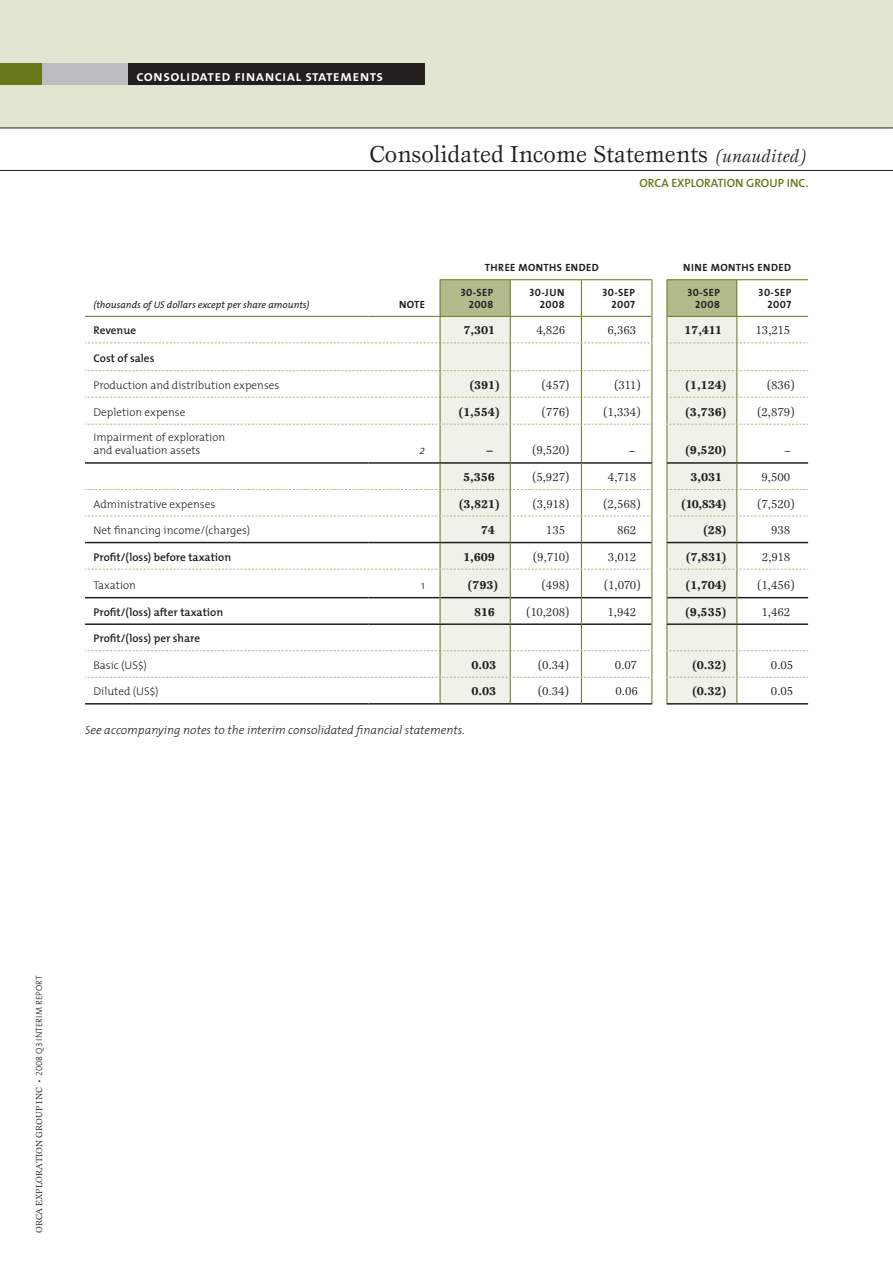
<style>
.page{position:relative;width:893px;height:1263px;background:#fff}
.page>*{position:absolute;margin:0;border:0;box-sizing:border-box;transform-origin:0 0}
.t1{font:24px "Esprit";color:#231f20}
.t2{font:15px "The Mix Semi Bold Caps";letter-spacing:.02em;color:#fff}
.t3{font:12px "Esprit";color:#231f20}
.t4{font:700 12px "Esprit";color:#231f20}
.t5{font:italic 300 12px "The Mix";color:#231f20}
.t6{font:600 12px "The Mix";color:#677719}
.t7{font:300 11.25px/13.5px "The Mix";color:#231f20}
.t8{font:600 11.25px "The Mix";color:#231f20}
.t9{font:10.5px/12px "The Mix Bold Caps";letter-spacing:.04em;color:#231f20;text-align:right}
.t10{font:italic 9.75px "The Mix";color:#231f20}
.t11{font:9px "Esprit";color:#231f20}
.s1{font-style:italic;font-size:18px}
.s2{font-family:"The Mix Light Caps"}
</style>
<div class="page">
<div style="left:0;top:0;width:893px;height:128px;background:#e1e4d1"></div>
<div style="left:0;top:64px;width:43px;height:21px;background:#677719"></div>
<div style="left:43px;top:64px;width:86px;height:21px;background:#bcbdc0"></div>
<div style="left:129px;top:64px;width:296px;height:21px;background:#231f20"></div>
<hr style="left:0;top:170px;width:893px;height:1px;background:#231f20">
<hr style="left:0;top:128px;width:893px;height:1px;background:#231f20">
<svg style="left:441px;top:425px;width:295px;height:279px"></svg>
<hr style="left:737px;top:279px;width:71px;height:1px;background:#677719">
<hr style="left:667px;top:279px;width:70px;height:1px;background:#677719">
<hr style="left:85px;top:703px;width:284px;height:1px;background:#231f20">
<hr style="left:369px;top:703px;width:71px;height:1px;background:#231f20">
<hr style="left:737px;top:703px;width:71px;height:1px;background:#231f20">
<hr style="left:581px;top:703px;width:71px;height:1px;background:#231f20">
<hr style="left:652px;top:424px;width:1px;height:38px;background:#677719">
<hr style="left:667px;top:424px;width:1px;height:38px;background:#677719">
<hr style="left:736px;top:424px;width:1px;height:38px;background:#677719">
<hr style="left:85px;top:462px;width:284px;height:2px;background:#231f20">
<hr style="left:369px;top:462px;width:71px;height:2px;background:#231f20">
<hr style="left:581px;top:462px;width:71px;height:2px;background:#231f20">
<hr style="left:737px;top:462px;width:71px;height:2px;background:#231f20">
<hr style="left:667px;top:462px;width:70px;height:2px;background:#231f20">
<hr style="left:667px;top:703px;width:70px;height:1px;background:#231f20">
<svg style="left:667px;top:464px;width:141px;height:239px"></svg>
<hr style="left:581px;top:279px;width:71px;height:1px;background:#677719">
<hr style="left:581px;top:424px;width:1px;height:38px;background:#677719">
<hr style="left:510px;top:462px;width:71px;height:2px;background:#231f20">
<hr style="left:510px;top:703px;width:71px;height:1px;background:#231f20">
<hr style="left:440px;top:424px;width:1px;height:38px;background:#677719">
<hr style="left:510px;top:424px;width:1px;height:38px;background:#677719">
<svg style="left:85px;top:280px;width:723px;height:145px"></svg>
<hr style="left:440px;top:462px;width:70px;height:2px;background:#231f20">
<hr style="left:440px;top:703px;width:70px;height:1px;background:#231f20">
<hr style="left:510px;top:279px;width:71px;height:1px;background:#677719">
<hr style="left:581px;top:280px;width:1px;height:36px;background:#677719">
<hr style="left:510px;top:316px;width:71px;height:1px;background:#677719">
<hr style="left:440px;top:279px;width:70px;height:1px;background:#677719">
<hr style="left:440px;top:280px;width:1px;height:36px;background:#677719">
<hr style="left:510px;top:280px;width:1px;height:36px;background:#677719">
<hr style="left:440px;top:316px;width:70px;height:1px;background:#677719">
<svg style="left:85px;top:464px;width:568px;height:239px"></svg>
<p class="t2" style="left:136px;top:64px;width:248px">consolidated financial statements</p>
<h1 class="t1" style="left:369px;top:140px;width:440px">Consolidated Income Statements <span class="s1">(unaudited)</span></h1>
<p class="t6" style="left:639px;top:173px;width:17px">ORCA</p>
<p class="t6" style="left:671px;top:173px;width:139px">EXPLORATION GROUP INC.</p>
<p class="t10" style="left:94px;top:296px;width:217px">(thousands of US dollars except per share amounts)</p>
<p class="t9" style="left:399px;top:298px;width:28px">NOTE</p>
<p class="t9" style="left:485px;top:261px;width:116px">THREE MONTHS ENDED</p>
<p class="t9" style="left:683px;top:261px;width:110px">N INE MONTHS ENDED</p>
<p class="t9" style="left:461px;top:286px;width:34px">30-SEP<br>2008</p>
<p class="t9" style="left:529px;top:286px;width:36px">30-JUN<br>2008</p>
<p class="t9" style="left:602px;top:286px;width:34px">30-SEP<br>2007</p>
<p class="t9" style="left:687px;top:286px;width:34px">30-SEP<br>2008</p>
<p class="t9" style="left:759px;top:286px;width:34px">30-SEP<br>2007</p>
<p class="t8" style="left:94px;top:321px;width:44px">Revenue</p>
<p class="t4" style="left:463px;top:323px;width:33px">7,301</p>
<p class="t3" style="left:536px;top:323px;width:30px">4,826</p>
<p class="t3" style="left:607px;top:323px;width:30px">6,363</p>
<p class="t4" style="left:684px;top:323px;width:39px">17,411</p>
<p class="t3" style="left:755px;top:323px;width:36px">13,215</p>
<p class="t8" style="left:94px;top:349px;width:62px">Cost of sales</p>
<p class="t7" style="left:94px;top:378px;width:187px">Production and distribution expenses</p>
<p class="t4" style="left:469px;top:377px;width:33px">(391)</p>
<p class="t3" style="left:541px;top:377px;width:30px">(457)</p>
<p class="t3" style="left:614px;top:377px;width:29px">(311)</p>
<p class="t4" style="left:685px;top:377px;width:44px">(1,124)</p>
<p class="t3" style="left:766px;top:377px;width:30px">(836)</p>
<p class="t7" style="left:94px;top:405px;width:93px">Depletion expense</p>
<p class="t4" style="left:458px;top:404px;width:44px">(1,554)</p>
<p class="t3" style="left:541px;top:404px;width:30px">(776)</p>
<p class="t3" style="left:603px;top:404px;width:40px">(1,334)</p>
<p class="t4" style="left:685px;top:404px;width:44px">(3,736)</p>
<p class="t3" style="left:757px;top:404px;width:40px">(2,879)</p>
<p class="t7" style="left:94px;top:430px;width:133px">Impairment of exploration and evaluation assets</p>
<p class="t5" style="left:419px;top:440px;width:7px">2</p>
<p class="t4" style="left:486px;top:443px;width:9px">–</p>
<p class="t3" style="left:532px;top:443px;width:40px">(9,520)</p>
<p class="t3" style="left:629px;top:443px;width:8px">–</p>
<p class="t4" style="left:685px;top:443px;width:44px">(9,520)</p>
<p class="t3" style="left:784px;top:443px;width:8px">–</p>
<p class="t4" style="left:463px;top:469px;width:34px">5,356</p>
<p class="t3" style="left:532px;top:470px;width:40px">(5,927)</p>
<p class="t3" style="left:608px;top:470px;width:30px">4,718</p>
<p class="t4" style="left:690px;top:469px;width:33px">3,031</p>
<p class="t3" style="left:761px;top:470px;width:30px">9,500</p>
<p class="t7" style="left:94px;top:497px;width:123px">Administrative expenses</p>
<p class="t4" style="left:458px;top:496px;width:44px">(3,821)</p>
<p class="t3" style="left:532px;top:496px;width:39px">(3,918)</p>
<p class="t3" style="left:603px;top:496px;width:40px">(2,568)</p>
<p class="t4" style="left:680px;top:496px;width:48px">(10,834)</p>
<p class="t3" style="left:757px;top:496px;width:40px">(7,520)</p>
<p class="t7" style="left:94px;top:523px;width:158px">Net financing income/(charges)</p>
<p class="t4" style="left:481px;top:522px;width:16px">74</p>
<p class="t3" style="left:546px;top:523px;width:21px">135</p>
<p class="t3" style="left:617px;top:523px;width:21px">862</p>
<p class="t4" style="left:702px;top:522px;width:26px">(28)</p>
<p class="t3" style="left:771px;top:523px;width:21px">938</p>
<p class="t8" style="left:94px;top:547px;width:139px">Profit/(loss) before taxation</p>
<p class="t4" style="left:463px;top:549px;width:34px">1,609</p>
<p class="t3" style="left:533px;top:549px;width:39px">(9,710)</p>
<p class="t3" style="left:608px;top:549px;width:30px">3,012</p>
<p class="t4" style="left:685px;top:549px;width:44px">(7,831)</p>
<p class="t3" style="left:762px;top:549px;width:30px">2,918</p>
<p class="t7" style="left:94px;top:578px;width:44px">Taxation</p>
<p class="t7" style="left:421px;top:578px;width:5px">1</p>
<p class="t4" style="left:467px;top:578px;width:34px">(793)</p>
<p class="t3" style="left:541px;top:578px;width:30px">(498)</p>
<p class="t3" style="left:603px;top:578px;width:39px">(1,070)</p>
<p class="t4" style="left:685px;top:578px;width:44px">(1,704)</p>
<p class="t3" style="left:757px;top:578px;width:40px">(1,456)</p>
<p class="t8" style="left:94px;top:602px;width:131px">Profit/(loss) after taxation</p>
<p class="t4" style="left:474px;top:604px;width:22px">816</p>
<p class="t3" style="left:526px;top:604px;width:46px">(10,208)</p>
<p class="t3" style="left:607px;top:604px;width:30px">1,942</p>
<p class="t4" style="left:685px;top:604px;width:44px">(9,535)</p>
<p class="t3" style="left:761px;top:604px;width:30px">1,462</p>
<p class="t8" style="left:94px;top:629px;width:108px">Profit/(loss) per share</p>
<p class="t7" style="left:94px;top:658px;width:55px">Basic (US$)</p>
<p class="t4" style="left:471px;top:657px;width:26px">0.03</p>
<p class="t3" style="left:538px;top:657px;width:33px">(0.34)</p>
<p class="t3" style="left:615px;top:657px;width:24px">0.07</p>
<p class="t4" style="left:691px;top:657px;width:37px">(0.32)</p>
<p class="t3" style="left:771px;top:657px;width:24px">0.05</p>
<p class="t7" style="left:94px;top:684px;width:67px">Diluted (US$)</p>
<p class="t4" style="left:471px;top:684px;width:26px">0.03</p>
<p class="t3" style="left:538px;top:684px;width:33px">(0.34)</p>
<p class="t3" style="left:615px;top:684px;width:24px">0.06</p>
<p class="t4" style="left:691px;top:684px;width:37px">(0.32)</p>
<p class="t3" style="left:771px;top:684px;width:24px">0.05</p>
<p class="t5" style="left:85px;top:720px;width:381px">See accompanying notes to the interim consolidated financial statements.</p>
<p class="t11" style="left:34px;top:1233px;width:259px;rotate:-90deg">orcaexplorationgroupinc <span class="s2">• 2008 Q3 interim report</span></p>
</div>
